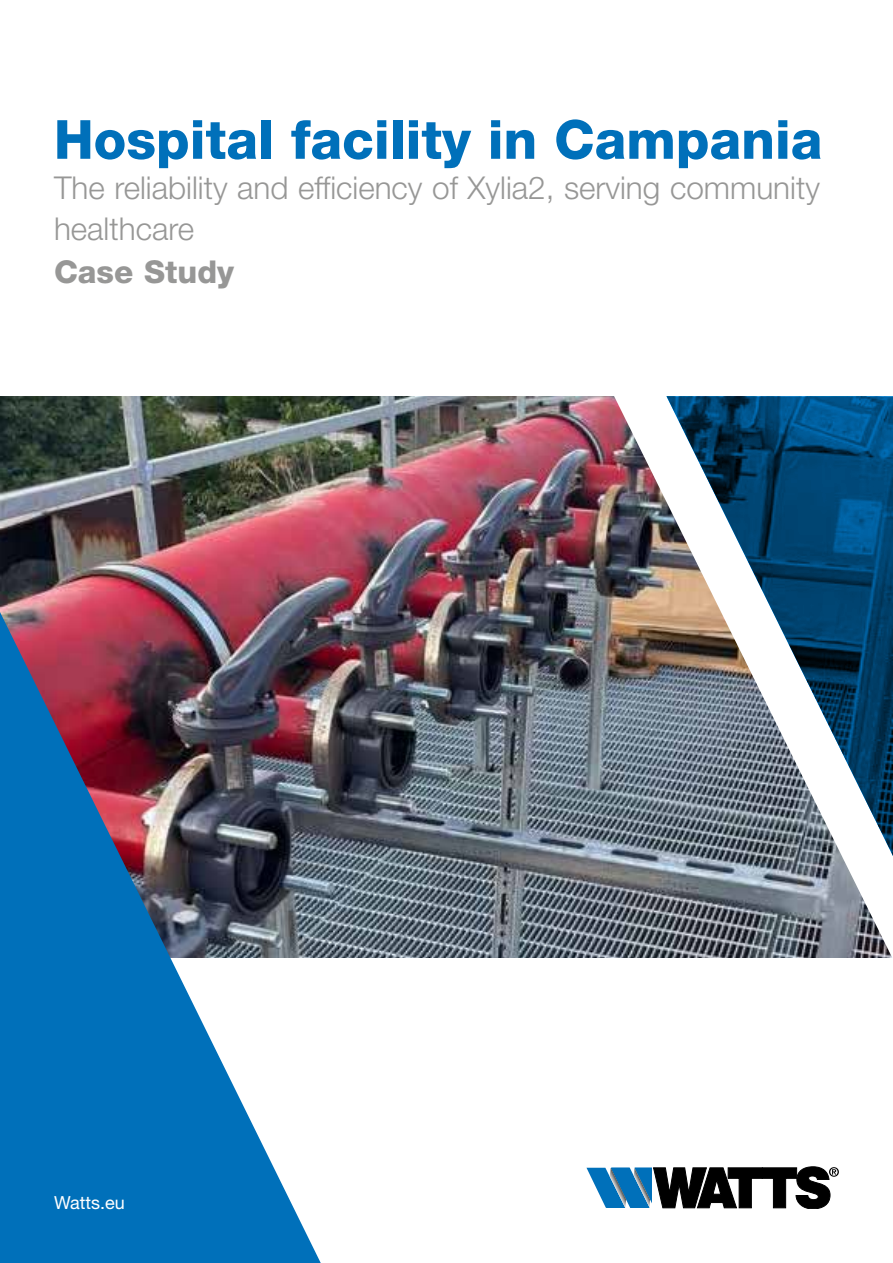
<style>
.page{position:relative;width:893px;height:1263px;background:#fff}
.page>*{position:absolute;margin:0;border:0;box-sizing:border-box;transform-origin:0 0}
.t1{font:800 54px "Helvetica Neue LT Std";color:#0070ba}
.t2{font:300 31.5px/40.5px "Helvetica Neue LT Std";color:#979796}
.t3{font:800 31.5px "Helvetica Neue LT Std";color:#979796}
.t4{font:18px "Helvetica Neue LT Std";color:#fff}
</style>
<div class="page">
<img style="left:0;top:396px;width:614px;height:561px">
<img style="left:0;top:585px;width:327px;height:678px">
<img style="left:614px;top:396px;width:278px;height:562px">
<svg style="left:666px;top:396px;width:227px;height:486px"></svg>
<svg style="left:586px;top:1167px;width:253px;height:42px"></svg>
<h1 class="t1" style="left:54px;top:107px;width:770px">Hospital facility in Campania</h1>
<p class="t2" style="left:54px;top:167px;width:767px">The reliability and efficiency of Xylia2, serving community healthcare</p>
<p class="t3" style="left:54px;top:253px;width:182px">Case Study</p>
<p class="t4" style="left:54px;top:1192px;width:72px">Watts.eu</p>
</div>
